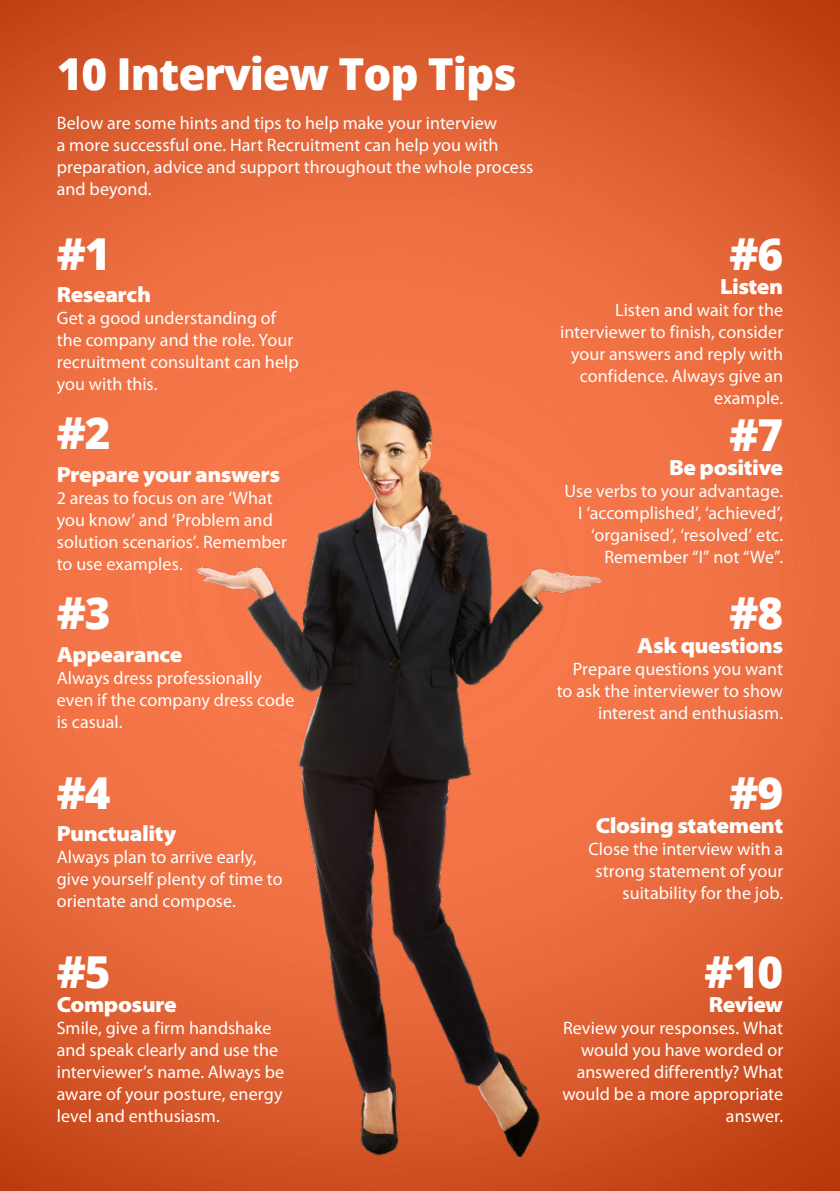
<style>
.page{position:relative;width:840px;height:1191px;background:#fff}
.page>*{position:absolute;margin:0;border:0;box-sizing:border-box;transform-origin:0 0}
.t1{font:800 44px "Open Sans";letter-spacing:-.025em;color:#fff}
.t2{font:900 semi-expanded 22px "Myriad Pro";letter-spacing:-.025em;color:#fff}
.t3{font:18px/22px "Myriad Pro";letter-spacing:.005em;color:#fff}
</style>
<div class="page">
<img style="left:0;top:0;width:839px;height:1191px">
<img style="left:127px;top:363px;width:549px;height:823px">
<h1 class="t1" style="left:57px;top:41px;width:461px">10 Interview Top Tips</h1>
<p class="t3" style="left:57px;top:111px;width:478px">Below are some hints and tips to help make your interview<br>a more successful one. Hart Recruitment can help you with preparation, advice and support throughout the whole process and beyond.</p>
<h1 class="t1" style="left:57px;top:220px;width:55px">#1</h1>
<p class="t2" style="left:57px;top:282px;width:96px">Research</p>
<p class="t3" style="left:57px;top:307px;width:243px">Get a good understanding of the company and the role. Your recruitment consultant can help you with this.</p>
<h1 class="t1" style="left:57px;top:400px;width:55px">#2</h1>
<p class="t2" style="left:57px;top:462px;width:225px">Prepare your answers</p>
<p class="t3" style="left:57px;top:486px;width:231px">2 areas to focus on are ‘What you know’ and ‘Problem and solution scenarios’. Remember to use examples.</p>
<h1 class="t1" style="left:57px;top:579px;width:55px">#3</h1>
<p class="t2" style="left:57px;top:641px;width:127px">Appearance</p>
<p class="t3" style="left:57px;top:666px;width:239px">Always dress professionally even if the company dress code is casual.</p>
<h1 class="t1" style="left:57px;top:759px;width:55px">#4</h1>
<p class="t2" style="left:57px;top:821px;width:121px">Punctuality</p>
<p class="t3" style="left:57px;top:846px;width:227px">Always plan to arrive early, give yourself plenty of time to orientate and compose.</p>
<h1 class="t1" style="left:57px;top:938px;width:55px">#5</h1>
<p class="t2" style="left:57px;top:992px;width:121px">Composure</p>
<p class="t3" style="left:57px;top:1017px;width:229px">Smile, give a firm handshake and speak clearly and use the interviewer’s name. Always be aware of your posture, energy level and enthusiasm.</p>
<h1 class="t1" style="left:729px;top:220px;width:55px">#6</h1>
<p class="t2" style="left:719px;top:273px;width:65px">Listen</p>
<p class="t3" style="left:560px;top:298px;width:224px;text-align:right">Listen and wait for the interviewer to finish, consider your answers and reply with confidence. Always give an example.</p>
<h1 class="t1" style="left:729px;top:401px;width:55px">#7</h1>
<p class="t2" style="left:668px;top:454px;width:115px">Be positive</p>
<p class="t3" style="left:564px;top:479px;width:220px;text-align:right">Use verbs to your advantage.<br>I ‘accomplished’, ‘achieved’, ‘organised’, ‘resolved’ etc.<br>Remember “I” not “We”.</p>
<h1 class="t1" style="left:729px;top:579px;width:55px">#8</h1>
<p class="t2" style="left:637px;top:633px;width:147px">Ask questions</p>
<p class="t3" style="left:556px;top:657px;width:228px;text-align:right">Prepare questions you want to ask the interviewer to show interest and enthusiasm.</p>
<h1 class="t1" style="left:729px;top:759px;width:55px">#9</h1>
<p class="t2" style="left:595px;top:812px;width:189px">Closing statement</p>
<p class="t3" style="left:588px;top:837px;width:196px;text-align:right">Close the interview with a strong statement of your suitability for the job.</p>
<h1 class="t1" style="left:704px;top:938px;width:80px">#10</h1>
<p class="t2" style="left:708px;top:992px;width:76px">Review</p>
<p class="t3" style="left:562px;top:1017px;width:222px;text-align:right">Review your responses. What would you have worded or answered differently? What would be a more appropriate answer.</p>
</div>
